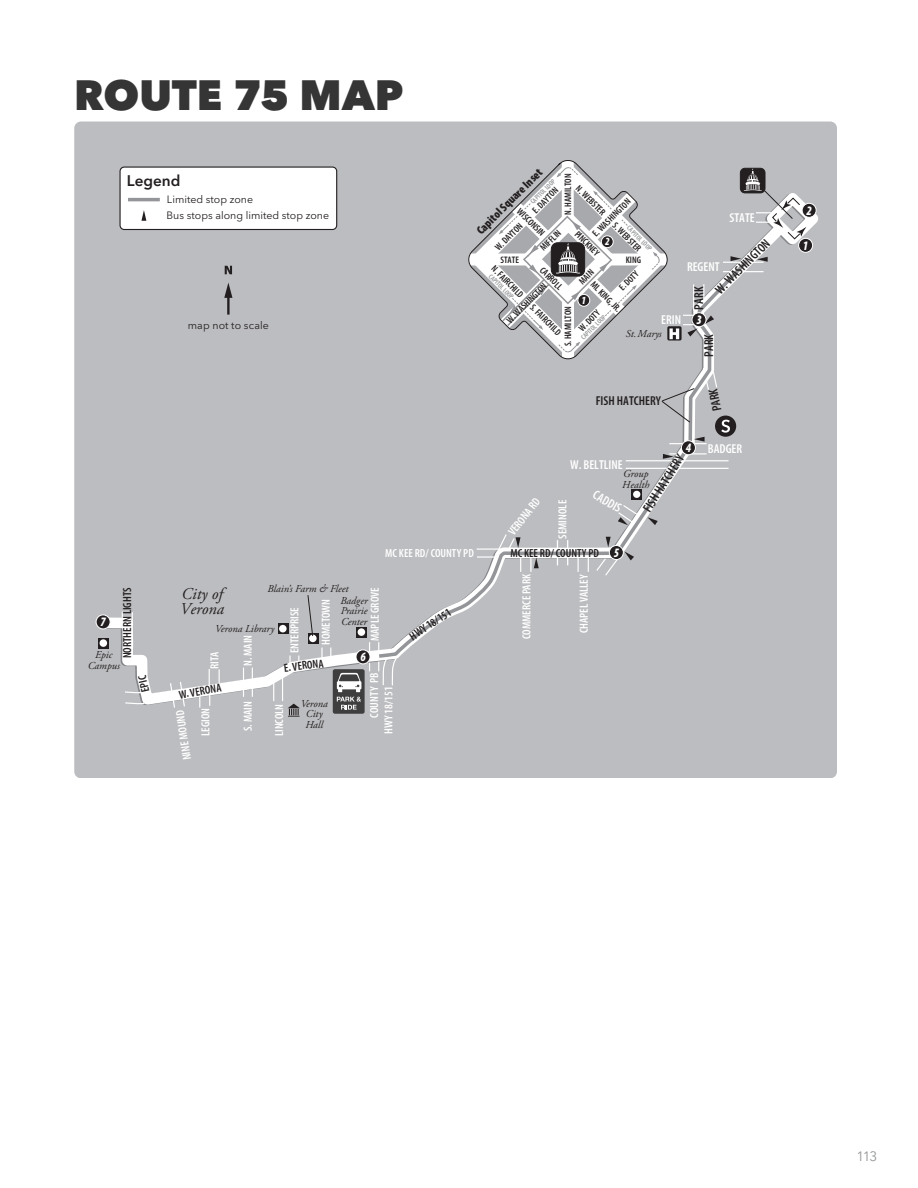
<style>
.page{position:relative;width:918px;height:1188px;background:#fff}
.page>*{position:absolute;margin:0;border:0;box-sizing:border-box;transform-origin:0 0}
.t1{font:800 42px "Avenir Next";color:#363536}
.t2{font:italic 16.5px/15.3px "Adobe Garamond Pro";color:#231f20}
.t3{font:600 15.3px "Avenir Next";color:#231f20}
.t4{font:13.5px "Avenir Next";color:#939598}
.t5{font:600 condensed 12.9px "Myriad Pro";color:#231f20}
.t6{font:600 condensed 12.9px "Myriad Pro";color:#fff}
.t7{font:italic 900 condensed 12.9px "Myriad Pro";color:#fff;scale:.94 1}
.t8{font:900 condensed 12px "Myriad Pro";color:#231f20}
.t9{font:600 condensed 11.7px "Myriad Pro";color:#fff}
.t10{font:600 condensed 11.7px "Myriad Pro";color:#231f20}
.t11{font:italic 900 condensed 10.95px "Myriad Pro";color:#fff;scale:.94 1}
.t12{font:italic 10.65px/10.6px "Adobe Garamond Pro";color:#231f20}
.t13{font:10.65px/16.2px "Avenir Next";color:#231f20}
.t14{font:600 condensed 9.45px "Myriad Pro";color:#231f20}
.t15{font:600 condensed 7.05px "Myriad Pro";color:#939598}
</style>
<div class="page">
<div style="left:74px;top:122px;width:763px;height:656px;background:#bcbdc0"></div>
<div style="left:92px;top:512px;width:556px;height:200px;background:#bcbdc0"></div>
<svg style="left:93px;top:542px;width:535px;height:169px;background:#bfc0c3"></svg>
<svg style="left:98px;top:638px;width:11px;height:11px"></svg>
<div style="left:100px;top:639px;width:7px;height:8px;background:#fff;border-radius:50%"></div>
<svg style="left:278px;top:623px;width:10px;height:11px"></svg>
<div style="left:279px;top:625px;width:8px;height:7px;background:#fff;border-radius:50%"></div>
<svg style="left:308px;top:633px;width:10px;height:11px"></svg>
<div style="left:309px;top:635px;width:8px;height:7px;background:#fff;border-radius:50%"></div>
<svg style="left:356px;top:627px;width:11px;height:11px"></svg>
<div style="left:358px;top:628px;width:7px;height:8px;background:#fff;border-radius:50%"></div>
<svg style="left:282px;top:656px;width:18px;height:61px"></svg>
<svg style="left:307px;top:595px;width:6px;height:41px"></svg>
<div style="left:356px;top:650px;width:14px;height:14px;background:#231f20;border-radius:50%"></div>
<div style="left:356px;top:649px;width:14px;height:15px;border:1px solid #fff;border-radius:50%"></div>
<div style="left:96px;top:615px;width:14px;height:14px;background:#231f20;border-radius:50%"></div>
<div style="left:96px;top:615px;width:15px;height:14px;border:1px solid #fff;border-radius:50%"></div>
<div style="left:120px;top:167px;width:217px;height:62px;background:#fff;border-radius:4px"></div>
<div style="left:120px;top:167px;width:217px;height:63px;border:1px solid #231f20;border-radius:4px"></div>
<svg style="left:141px;top:210px;width:5px;height:11px"></svg>
<hr style="left:128px;top:198px;width:32px;height:3px;background:#939598">
<div style="left:458px;top:150px;width:220px;height:8px;background:#bcbdc0"></div>
<svg style="left:369px;top:158px;width:459px;height:529px;background:#bebfc1"></svg>
<svg style="left:225px;top:266px;width:7px;height:8px"></svg>
<hr style="left:227px;top:295px;width:3px;height:20px;background:#231f20">
<svg style="left:224px;top:283px;width:8px;height:15px"></svg>
<div style="left:333px;top:669px;width:32px;height:45px;background:#3e3e3f;border-radius:2px"></div>
<svg style="left:337px;top:673px;width:24px;height:37px"></svg>
<svg style="left:199px;top:669px;width:23px;height:39px"></svg>
<svg style="left:313px;top:648px;width:11px;height:20px"></svg>
<h1 class="t1" style="left:74px;top:69px;width:331px">ROUTE 75 MAP</h1>
<h3 class="t3" style="left:127px;top:168px;width:55px">Legend</h3>
<p class="t13" style="left:167px;top:191px;width:164px">Limited stop zone<br>Bus stops along limited stop zone</p>
<p class="t13" style="left:188px;top:316px;width:83px">map not to scale</p>
<p class="t8" style="left:473px;top:227px;width:89px;rotate:-45deg">Capitol Square Inset</p>
<p class="t15" style="left:493px;top:272px;width:33px;rotate:45deg">CAPITOL LOOP</p>
<p class="t14" style="left:562px;top:215px;width:43px;rotate:-90deg">N. HAMILTON</p>
<p class="t15" style="left:529px;top:200px;width:33px;rotate:-45deg">CAPITOL LOOP</p>
<p class="t14" style="left:582px;top:183px;width:39px;rotate:45deg">N. WEBSTER</p>
<p class="t14" style="left:530px;top:207px;width:34px;rotate:-45deg">E. DAYTON</p>
<p class="t14" style="left:590px;top:231px;width:51px;rotate:-45deg">E. WASHINGTON</p>
<p class="t14" style="left:523px;top:205px;width:37px;rotate:45deg">WISCONSIN</p>
<h3 class="t6" style="left:730px;top:210px;width:27px">STATE</h3>
<p class="t14" style="left:618px;top:220px;width:38px;rotate:45deg">S. WEBSTER</p>
<p class="t14" style="left:492px;top:245px;width:36px;rotate:-45deg">W. DAYTON</p>
<p class="t15" style="left:631px;top:224px;width:33px;rotate:45deg">CAPITOL LOOP</p>
<p class="t14" style="left:538px;top:245px;width:27px;rotate:-45deg">MIFFLIN</p>
<p class="t14" style="left:580px;top:228px;width:32px;rotate:45deg">PINCKNEY</p>
<p class="t11" style="left:605px;top:235px;width:6px">2</p>
<h3 class="t5" style="left:712px;top:286px;width:73px;rotate:-45deg">W. WASHINGTON</h3>
<p class="t14" style="left:500px;top:254px;width:20px">STATE</p>
<p class="t14" style="left:626px;top:254px;width:17px">KING</p>
<h3 class="t6" style="left:687px;top:259px;width:34px">REGENT</h3>
<p class="t14" style="left:497px;top:263px;width:42px;rotate:45deg">N. FAIRCHILD</p>
<p class="t14" style="left:546px;top:265px;width:29px;rotate:45deg">CARROLL</p>
<p class="t14" style="left:576px;top:279px;width:18px;rotate:-45deg">MAIN</p>
<p class="t14" style="left:617px;top:285px;width:25px;rotate:-45deg">E. DOTY</p>
<p class="t14" style="left:596px;top:279px;width:40px;rotate:45deg">ML KING, JR.</p>
<p class="t14" style="left:504px;top:317px;width:54px;rotate:-45deg">W. WASHINGTON</p>
<h3 class="t5" style="left:691px;top:310px;width:24px;rotate:-90deg">PARK</h3>
<p class="t11" style="left:582px;top:293px;width:6px">1</p>
<p class="t14" style="left:536px;top:301px;width:41px;rotate:45deg">S. FAIRCHILD</p>
<p class="t14" style="left:562px;top:346px;width:42px;rotate:-90deg">S. HAMILTON</p>
<p class="t14" style="left:576px;top:325px;width:28px;rotate:-45deg">W. DOTY</p>
<p class="t15" style="left:579px;top:335px;width:33px;rotate:-45deg">CAPITOL LOOP</p>
<h3 class="t7" style="left:696px;top:311px;width:7px">3</h3>
<h3 class="t6" style="left:661px;top:312px;width:21px">ERIN</h3>
<p class="t12" style="left:626px;top:328px;width:37px">St.Marys</p>
<h3 class="t5" style="left:701px;top:357px;width:24px;rotate:-90deg">PARK</h3>
<h3 class="t5" style="left:709px;top:413px;width:24px;rotate:-101deg">PARK</h3>
<h3 class="t5" style="left:596px;top:392px;width:67px">FISH HATCHERY</h3>
<p class="t9" style="left:505px;top:529px;width:45px;rotate:-52deg">VERONA RD</p>
<h3 class="t7" style="left:686px;top:439px;width:7px">4</h3>
<h3 class="t5" style="left:640px;top:507px;width:67px;rotate:-58deg">FISH HATCHERY</h3>
<h3 class="t6" style="left:570px;top:457px;width:54px">W. BELTLINE</h3>
<p class="t12" style="left:622px;top:468px;width:29px;line-height:11.7px">Group<br>Health</p>
<h3 class="t6" style="left:598px;top:487px;width:32px;rotate:30deg">CADDIS</h3>
<p class="t9" style="left:555px;top:539px;width:40px;rotate:-90deg">SEMINOLE</p>
<h3 class="t6" style="left:708px;top:441px;width:36px">BADGER</h3>
<p class="t9" style="left:385px;top:546px;width:90px">MC KEE RD/ COUNTY PD</p>
<p class="t10" style="left:510px;top:546px;width:90px">MC KEE RD/ COUNTY PD</p>
<h3 class="t7" style="left:614px;top:544px;width:7px">5</h3>
<p class="t10" style="left:120px;top:658px;width:72px;rotate:-90deg">NORTHERN LIGHTS</p>
<h3 class="t7" style="left:100px;top:614px;width:7px">7</h3>
<p class="t12" style="left:88px;top:650px;width:33px;text-align:center">Epic<br>Campus</p>
<p class="t10" style="left:139px;top:693px;width:18px;rotate:-103deg">EPIC</p>
<p class="t12" style="left:341px;top:583px;width:29px;line-height:12px;text-indent:-73px">Blain’s Farm &amp; Fleet<br>Badger</p>
<p class="t12" style="left:341px;top:606px;width:28px">Prairie<br>Center</p>
<h2 class="t2" style="left:180px;top:586px;width:45px">City of<br>Verona</h2>
<p class="t9" style="left:368px;top:641px;width:55px;rotate:-90deg">MAPLE GROVE</p>
<p class="t9" style="left:319px;top:645px;width:48px;rotate:-90deg">HOMETOWN</p>
<p class="t9" style="left:287px;top:653px;width:48px;rotate:-90deg">ENTERPRISE</p>
<p class="t12" style="left:215px;top:624px;width:60px">Verona Library</p>
<p class="t9" style="left:241px;top:666px;width:33px;rotate:-90deg">N. MAIN</p>
<p class="t9" style="left:208px;top:669px;width:19px;rotate:-90deg">RITA</p>
<h3 class="t7" style="left:360px;top:649px;width:7px">6</h3>
<p class="t10" style="left:283px;top:661px;width:30px;rotate:-7deg">E. VERO</p>
<p class="t9" style="left:367px;top:718px;width:46px;rotate:-90deg">COUNTY PB</p>
<p class="t10" style="left:178px;top:688px;width:23px;rotate:-11deg">W. VE</p>
<p class="t9" style="left:381px;top:734px;width:49px;rotate:-90deg">HWY 18/151</p>
<p class="t12" style="left:301px;top:698px;width:29px;text-align:center">Verona<br>City<br>Hall</p>
<p class="t9" style="left:241px;top:731px;width:31px;rotate:-90deg">S. MAIN</p>
<p class="t9" style="left:272px;top:736px;width:34px;rotate:-90deg">LINCOLN</p>
<p class="t9" style="left:199px;top:736px;width:30px;rotate:-90deg">LEGION</p>
<p class="t9" style="left:180px;top:761px;width:52px;rotate:-99deg">NINE MOUND</p>
<p class="t10" style="left:407px;top:632px;width:49px;rotate:-34deg">HWY 18/151</p>
<p class="t9" style="left:519px;top:639px;width:66px;rotate:-90deg">COMMERCE PARK</p>
<p class="t9" style="left:577px;top:633px;width:60px;rotate:-90deg">CHAPEL VALLEY</p>
<h3 class="t7" style="left:806px;top:202px;width:7px">2</h3>
<h3 class="t7" style="left:803px;top:237px;width:7px">1</h3>
<h3 class="t4" style="left:856px;top:1145px;width:22px">113</h3>
</div>
